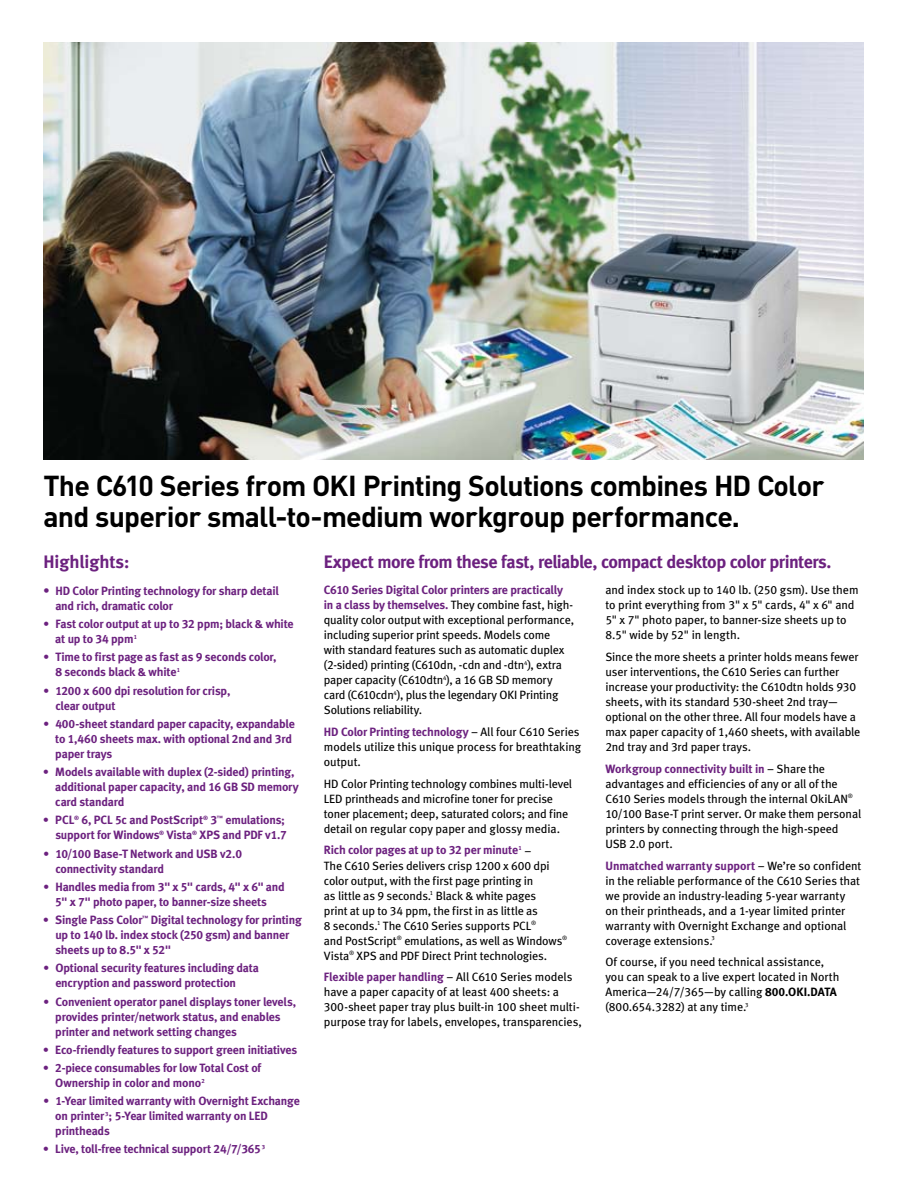
<style>
.page{position:relative;width:918px;height:1188px;background:#fff}
.page>*{position:absolute;margin:0;border:0;box-sizing:border-box;transform-origin:0 0}
.t1{font:700 28.5px/31.5px "DIN";letter-spacing:-.03em;color:#000}
.t2{font:18px "Meta Bold LF";letter-spacing:-.03em;color:#6c217f}
.t3{font:18px "Meta Bold LF";color:#6c217f}
.t4{font:12px/15px "Meta Book LF";letter-spacing:-.01em;color:#000}
.t5{font:12px/15px "Meta Bold LF";letter-spacing:-.015em;color:#6c217f}
.s1{font-family:"Meta Book LF";color:#000}
.s2{font-size:12.75px}
.s3{font-family:"Meta Bold LF"}
</style>
<div class="page">
<img style="left:43px;top:43px;width:821px;height:416px">
<h1 class="t1" style="left:43px;top:468px;width:783px">The C610 Series from OKI Printing Solutions combines HD Color and superior small-to-medium workgroup performance.</h1>
<h2 class="t2" style="left:324px;top:550px;width:509px">Expect more from these fast, reliable, compact desktop color printers.</h2>
<p class="t5" style="left:324px;top:582px;width:251px">C610 Series Digital Color printers are practically in a class by themselves. <span class="s1">They combine fast, high-</span></p>
<p class="t4" style="left:324px;top:612px;width:252px">quality color output with exceptional performance, including superior print speeds. Models come with standard features such as automatic duplex (2-sided) printing (C610dn, -cdn and -dtn<sup>4</sup>), extra paper capacity (C610dtn<sup>4</sup>), a 16 GB SD memory card (C610cdn<sup>4</sup>), plus the legendary OKI Printing Solutions reliability.</p>
<p class="t5" style="left:324px;top:724px;width:257px">HD Color Printing technology <span class="s1">– All four C610 Series</span></p>
<p class="t4" style="left:324px;top:739px;width:259px">models utilize this unique process for breathtaking output.</p>
<p class="t4" style="left:324px;top:776px;width:250px">HD Color Printing technology combines multi-level LED printheads and microfine toner for precise toner placement; deep, saturated colors; and fine detail on regular copy paper and glossy media.</p>
<p class="t5" style="left:324px;top:843px;width:209px">Rich color pages at up to 32 per minute<sup>1</sup> <span class="s1">–</span></p>
<p class="t4" style="left:324px;top:858px;width:245px">The C610 Series delivers crisp 1200 x 600 dpi color output, with the first page printing in<br>as little as 9 seconds.<sup>1</sup> Black &amp; white pages<br>print at up to 34 ppm, the first in as little as<br>8 seconds.<sup>1</sup> The C610 Series supports PCL<sup>®<br></sup>and PostScript<sup>®</sup> emulations, as well as Windows<sup>® </sup>Vista<sup>®</sup> XPS and PDF Direct Print technologies.</p>
<p class="t5" style="left:324px;top:969px;width:250px">Flexible paper handling <span class="s1">– All C610 Series models</span></p>
<p class="t4" style="left:324px;top:984px;width:260px">have a paper capacity of at least 400 sheets: a<br>300-sheet paper tray plus built-in 100 sheet multi&shy;purpose tray for labels, envelopes, transparencies,</p>
<h2 class="t3" style="left:43px;top:550px;width:88px">Highlights:</h2>
<p class="t5" style="left:55px;top:583px;width:225px;text-indent:-12px"><span class="s2">•</span> HD Color Printing technology for sharp detail and rich, dramatic color</p>
<p class="t5" style="left:55px;top:616px;width:240px;text-indent:-12px">• Fast color output at up to 32 ppm; black &amp; white at up to 34 ppm<sup>1</sup></p>
<p class="t5" style="left:55px;top:649px;width:223px;text-indent:-12px">• Time to first page as fast as 9 seconds color,<br>8 seconds black &amp; white<sup>1</sup></p>
<p class="t5" style="left:55px;top:683px;width:177px;text-indent:-12px">• 1200 x 600 dpi resolution for crisp, clear output</p>
<p class="t5" style="left:55px;top:716px;width:241px;text-indent:-12px">• 400-sheet standard paper capacity, expandable to 1,460 sheets max. with optional 2nd and 3rd paper trays</p>
<p class="t5" style="left:55px;top:764px;width:245px;text-indent:-12px">• Models available with duplex (2-sided) printing, additional paper capacity, and 16 GB SD memory card standard</p>
<p class="t5" style="left:43px;top:812px;width:245px;text-align:right">• PCL<sup>®</sup> 6, PCL 5c and PostScript<sup>®</sup> 3<sup>™</sup> emulations; support for Windows<sup>®</sup> Vista<sup>®</sup> XPS and PDF v1.7</p>
<p class="t5" style="left:55px;top:846px;width:188px;text-indent:-12px">• 10/100 Base-T Network and USB v2.0 connectivity standard</p>
<p class="t5" style="left:43px;top:879px;width:243px;text-align:center">• Handles media from 3" x 5" cards, 4" x 6" and<br>5" x 7" photo paper, to banner-size sheets</p>
<p class="t5" style="left:55px;top:912px;width:248px;text-indent:-12px">• Single Pass Color<sup>™</sup> Digital technology for printing up to 140 lb. index stock (250 gsm) and banner sheets up to 8.5" x 52"</p>
<p class="t5" style="left:55px;top:960px;width:205px;text-indent:-12px">• Optional security features including data encryption and password protection</p>
<p class="t5" style="left:55px;top:994px;width:242px;text-indent:-12px">• Convenient operator panel displays toner levels, provides printer/network status, and enables printer and network setting changes</p>
<p class="t5" style="left:43px;top:1042px;width:256px">• Eco-friendly features to support green initiatives</p>
<p class="t5" style="left:55px;top:1060px;width:207px;text-indent:-12px">• 2-piece consumables for low Total Cost of<br>Ownership in color and mono<sup>2</sup></p>
<p class="t5" style="left:55px;top:1093px;width:246px;text-indent:-12px">• 1-Year limited warranty with Overnight Exchange on printer <sup>3</sup>; 5-Year limited warranty on LED printheads</p>
<p class="t5" style="left:43px;top:1142px;width:223px">• Live, toll-free technical support 24/7/365 <sup>3</sup></p>
<p class="t4" style="left:605px;top:582px;width:255px">and index stock up to 140 lb. (250 gsm). Use them to print everything from 3" x 5" cards, 4" x 6" and 5" x 7" photo paper, to banner-size sheets up to 8.5" wide by 52" in length.</p>
<p class="t4" style="left:605px;top:649px;width:256px">Since the more sheets a printer holds means fewer user interventions, the C610 Series can further increase your productivity: the C610dtn holds 930 sheets, with its standard 530-sheet 2nd tray— optional on the other three. All four models have a max paper capacity of 1,460 sheets, with available 2nd tray and 3rd paper trays.</p>
<p class="t5" style="left:605px;top:761px;width:221px">Workgroup connectivity built in <span class="s1">– Share the</span></p>
<p class="t4" style="left:605px;top:776px;width:257px">advantages and efficiencies of any or all of the C610 Series models through the internal OkiLAN<sup>® </sup>10/100 Base-T print server. Or make them personal printers by connecting through the high-speed USB 2.0 port.</p>
<p class="t5" style="left:605px;top:858px;width:257px">Unmatched warranty support <span class="s1">– We’re so confident</span></p>
<p class="t4" style="left:605px;top:873px;width:256px">in the reliable performance of the C610 Series that we provide an industry-leading 5-year warranty on their printheads, and a 1-year limited printer warranty with Overnight Exchange and optional coverage extensions.<sup>3</sup></p>
<p class="t4" style="left:605px;top:954px;width:236px">Of course, if you need technical assistance, you can speak to a live expert located in North America—24/7/365—by calling <span class="s3">800.OKI.DATA </span>(800.654.3282) at any time.<sup>3</sup></p>
</div>
